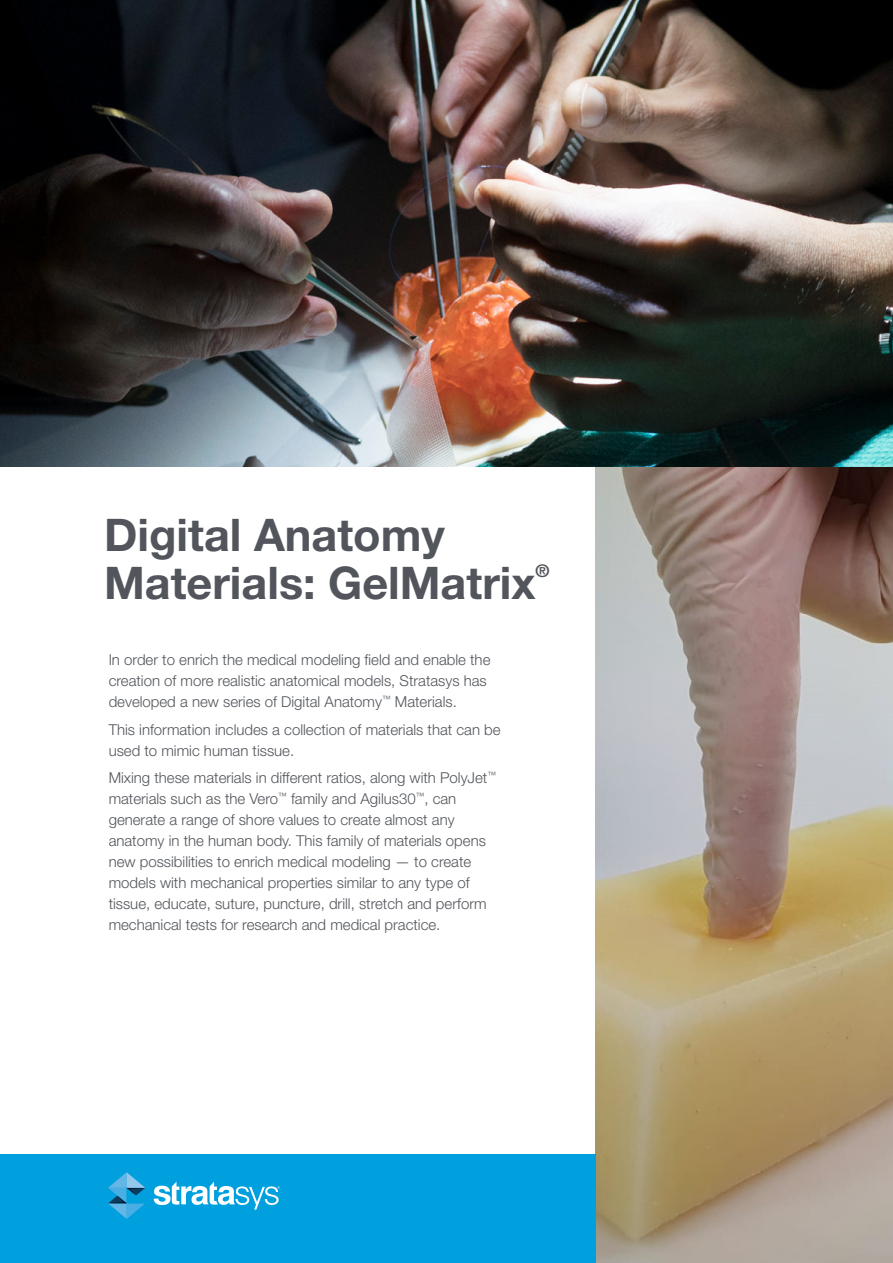
<style>
.page{position:relative;width:893px;height:1263px;background:#fff}
.page>*{position:absolute;margin:0;border:0;box-sizing:border-box;transform-origin:0 0}
.Page_Title{font:700 45px/48px "Helvetica Neue LT Std";color:#52555b}
.Page_Title-2{font:700 17.55px "Helvetica Neue LT Std";color:#52555b}
.Para{font:300 15px/21px "Helvetica Neue LT Std";color:#52555b}
</style>
<div class="page">
<img style="left:595px;top:467px;width:298px;height:796px">
<div style="left:0;top:1155px;width:595px;height:108px;background:#00a0df"></div>
<svg style="left:154px;top:1181px;width:126px;height:28px"></svg>
<svg style="left:108px;top:1172px;width:37px;height:47px"></svg>
<img style="left:0;top:0;width:893px;height:467px">
<p class="Page_Title" style="left:104px;top:510px;width:433px">Digital Anatomy<br>Materials: GelMatrix</p>
<p class="Page_Title-2" style="left:536px;top:560px;width:15px">®</p>
<p class="Para" style="left:109px;top:649px;width:383px">In order to enrich the medical modeling field and enable the creation of more realistic anatomical models, Stratasys has developed a new series of Digital Anatomy<sup>™</sup> Materials.</p>
<p class="Para" style="left:109px;top:718px;width:394px">This information includes a collection of materials that can be used to mimic human tissue.</p>
<p class="Para" style="left:109px;top:767px;width:389px">Mixing these materials in different ratios, along with PolyJet<sup>™ </sup>materials such as the Vero<sup>™</sup> family and Agilus30<sup>™</sup>, can generate a range of shore values to create almost any anatomy in the human body. This family of materials opens new possibilities to enrich medical modeling — to create models with mechanical properties similar to any type of tissue, educate, suture, puncture, drill, stretch and perform mechanical tests for research and medical practice.</p>
</div>
